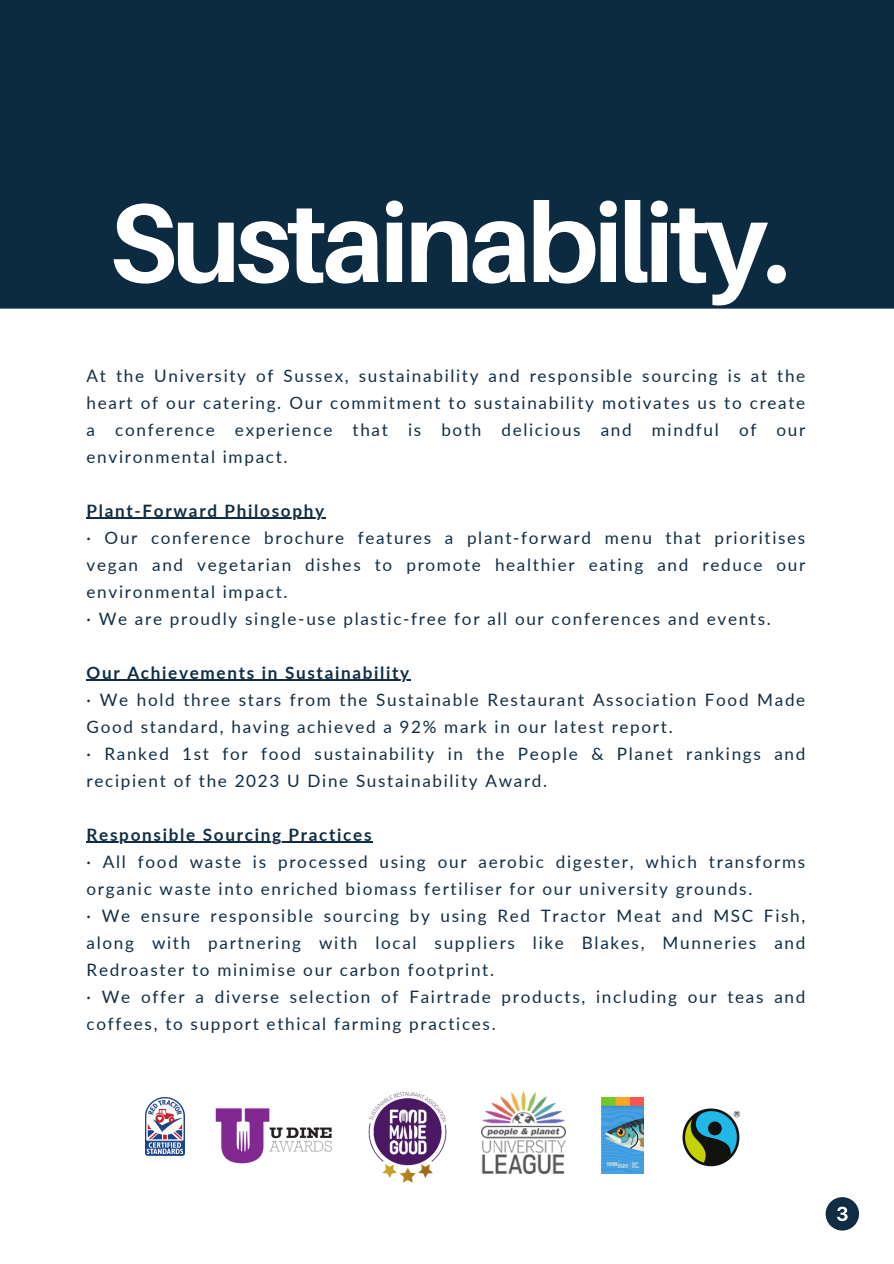
<style>
.page{position:relative;width:894px;height:1264px;background:#fff}
.page>*{position:absolute;margin:0;border:0;box-sizing:border-box;transform-origin:0 0}
.t1{font:700 111.6px "Aileron";letter-spacing:-.045em;color:#fff}
.t2{font:17.1px/27px "Lato";letter-spacing:.1em;color:#122d43}
.t3{font:700 17.1px "Lato";letter-spacing:.1em;color:#122d43}
</style>
<div class="page">
<div style="left:0;top:0;width:893px;height:308px;background:#0c2b41"></div>
<hr style="left:87px;top:517px;width:239px;height:2px;background:#122d43">
<hr style="left:87px;top:679px;width:324px;height:2px;background:#122d43">
<hr style="left:87px;top:841px;width:286px;height:2px;background:#122d43">
<img style="left:215px;top:1108px;width:117px;height:56px">
<img style="left:481px;top:1091px;width:84px;height:82px">
<img style="left:145px;top:1097px;width:40px;height:58px">
<img style="left:682px;top:1108px;width:59px;height:59px">
<img style="left:368px;top:1091px;width:78px;height:92px">
<img style="left:601px;top:1097px;width:42px;height:76px">
<svg style="left:825px;top:1197px;width:33px;height:33px"></svg>
<p class="t1" style="left:109px;top:174px;width:682px">Sustainability.</p>
<h1 class="t2" style="left:87px;top:361px;width:720px;text-align:justify">At the University of Sussex, sustainability and responsible sourcing is at the heart of our catering. Our commitment to sustainability motivates us to create a conference experience that is both delicious and mindful of our environmental impact.</h1>
<p class="t3" style="left:87px;top:499px;width:239px">Plant-Forward Philosophy</p>
<p class="t2" style="left:87px;top:523px;width:720px;text-align:justify">· Our conference brochure features a plant-forward menu that prioritises vegan and vegetarian dishes to promote healthier eating and reduce our environmental impact.</p>
<p class="t2" style="left:87px;top:604px;width:685px">· We are proudly single-use plastic-free for all our conferences and events.</p>
<p class="t3" style="left:87px;top:661px;width:324px">Our Achievements in Sustainability</p>
<p class="t2" style="left:87px;top:685px;width:720px">· We hold three stars from the Sustainable Restaurant Association Food Made<br>Good standard, having achieved a 92% mark in our latest report.</p>
<p class="t2" style="left:87px;top:739px;width:720px">· Ranked 1st for food sustainability in the People &amp; Planet rankings and recipient of the 2023 U Dine Sustainability Award.</p>
<p class="t3" style="left:87px;top:823px;width:286px">Responsible Sourcing Practices</p>
<p class="t2" style="left:87px;top:847px;width:720px">· All food waste is processed using our aerobic digester, which transforms organic waste into enriched biomass fertiliser for our university grounds.</p>
<p class="t2" style="left:87px;top:901px;width:720px;text-align:justify">· We ensure responsible sourcing by using Red Tractor Meat and MSC Fish, along with partnering with local suppliers like Blakes, Munneries and Redroaster to minimise our carbon footprint.</p>
<p class="t2" style="left:87px;top:982px;width:720px">· We offer a diverse selection of Fairtrade products, including our teas and coffees, to support ethical farming practices.</p>
</div>
